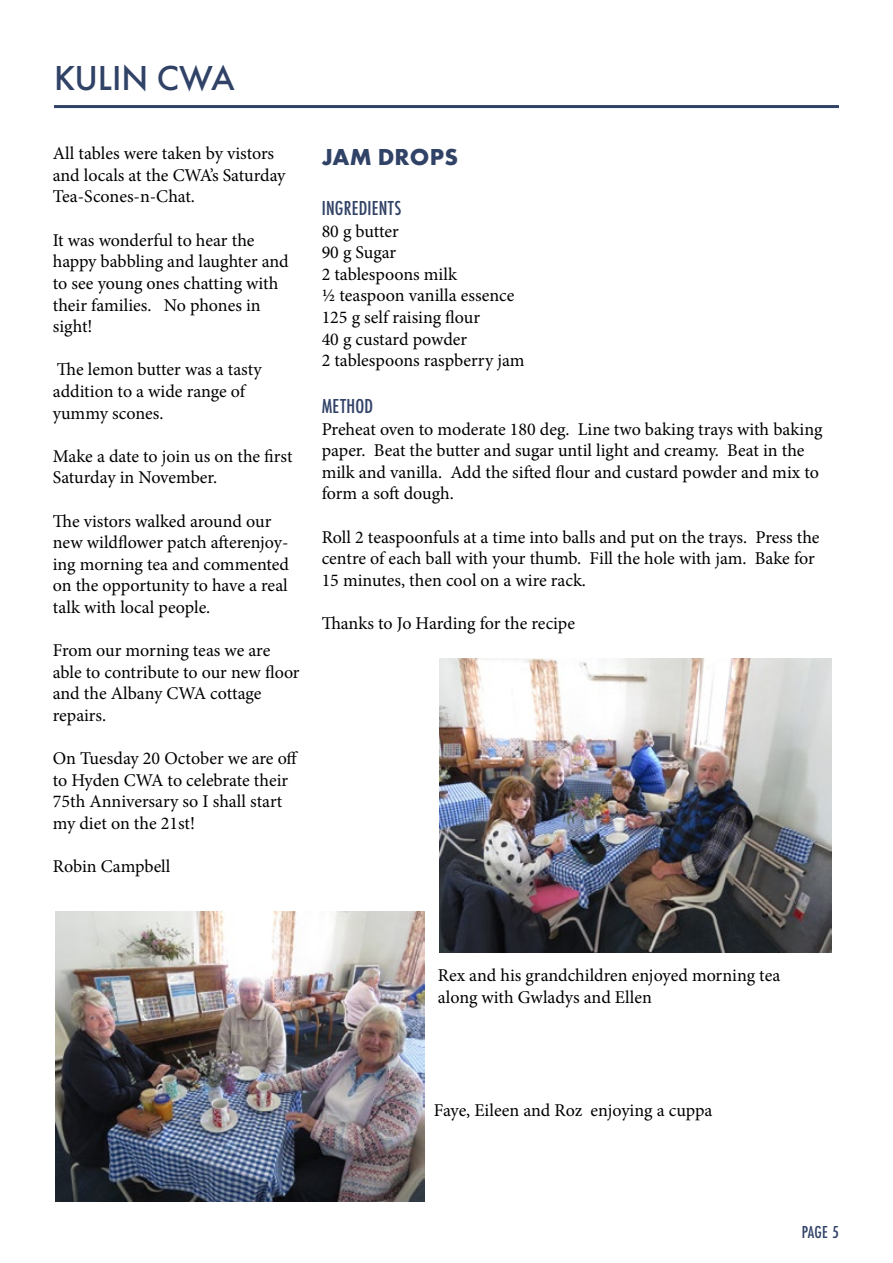
<style>
.page{position:relative;width:893px;height:1263px;background:#fff}
.page>*{position:absolute;margin:0;border:0;box-sizing:border-box;transform-origin:0 0}
.t1{font:500 36px "Futura PT";color:#314267}
.t2{font:700 24px "Futura PT";letter-spacing:.01em;color:#314267}
.t3{font:500 21px "Futura PT Cond";letter-spacing:.01em;color:#314267}
.t4{font:18px/21.6px "Minion Pro";color:#000}
.t5{font:500 18px "Futura PT Cond";color:#314267}
</style>
<div class="page">
<hr style="left:54px;top:105px;width:785px;height:3px;background:#314267">
<img style="left:55px;top:911px;width:369px;height:291px">
<img style="left:439px;top:658px;width:393px;height:294px">
<h1 class="t1" style="left:54px;top:57px;width:182px">KULIN CWA</h1>
<p class="t4" style="left:53px;top:143px;width:234px">All tables were taken by vistors and locals at the CWA’s Saturday<br>Tea-Scones-n-Chat.</p>
<p class="t4" style="left:53px;top:229px;width:237px">It was wonderful to hear the happy babbling and laughter and to see young ones chatting with their families. No phones in sight!</p>
<p class="t4" style="left:53px;top:359px;width:210px">The lemon butter was a tasty addition to a wide range of yummy scones.</p>
<p class="t4" style="left:53px;top:445px;width:241px">Make a date to join us on the first<br>Saturday in November.</p>
<p class="t4" style="left:53px;top:510px;width:238px">The vistors walked around our new wildflower patch afterenjoy&shy;ing morning tea and commented on the opportunity to have a real talk with local people.</p>
<p class="t4" style="left:53px;top:640px;width:248px">From our morning teas we are able to contribute to our new floor and the Albany CWA cottage repairs.</p>
<p class="t4" style="left:53px;top:748px;width:247px">On Tuesday 20 October we are off to Hyden CWA to celebrate their<br>75th Anniversary so I shall start my diet on the 21st!</p>
<p class="t4" style="left:53px;top:856px;width:119px">Robin Campbell</p>
<h2 class="t2" style="left:322px;top:141px;width:138px">JAM DROPS</h2>
<p class="t3" style="left:322px;top:196px;width:81px">INGREDIENTS</p>
<p class="t4" style="left:322px;top:220px;width:204px">80 g butter<br>90 g Sugar<br>2 tablespoons milk<br>½ teaspoon vanilla essence<br>125 g self raising flour<br>40 g custard powder<br>2 tablespoons raspberry jam</p>
<p class="t3" style="left:322px;top:394px;width:53px">METHOD</p>
<p class="t4" style="left:322px;top:418px;width:502px">Preheat oven to moderate 180 deg. Line two baking trays with baking paper. Beat the butter and sugar until light and creamy. Beat in the milk and vanilla. Add the sifted flour and custard powder and mix to form a soft dough.</p>
<p class="t4" style="left:322px;top:526px;width:499px">Roll 2 teaspoonfuls at a time into balls and put on the trays. Press the centre of each ball with your thumb. Fill the hole with jam. Bake for<br>15 minutes, then cool on a wire rack.</p>
<p class="t4" style="left:322px;top:612px;width:255px">Thanks to Jo Harding for the recipe</p>
<p class="t4" style="left:438px;top:964px;width:344px">Rex and his grandchildren enjoyed morning tea along with Gwladys and Ellen</p>
<p class="t4" style="left:434px;top:1099px;width:280px">Faye, Eileen and Roz enjoying a cuppa</p>
<p class="t5" style="left:802px;top:1221px;width:39px">PAGE 5</p>
</div>
